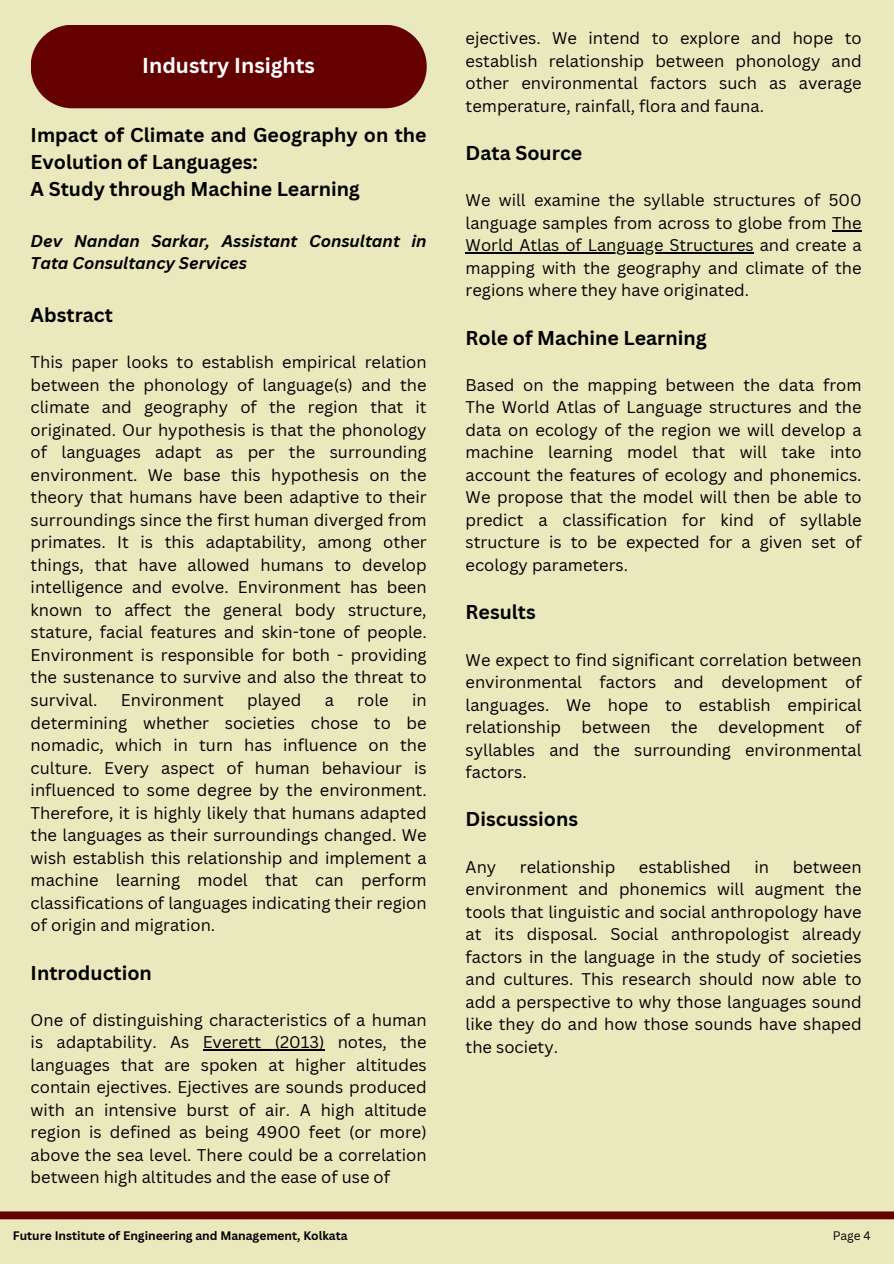
<style>
.page{position:relative;width:894px;height:1264px;background:#fff}
.page>*{position:absolute;margin:0;border:0;box-sizing:border-box;transform-origin:0 0}
.t1{font:700 21px "Canva Sans";color:#fff}
.t2{font:700 19.5px/27px "Canva Sans";color:#000}
.t3{font:16.5px/22.5px "Canva Sans";color:#000;text-align:justify}
.t4{font:italic 700 16.5px/22.5px "Canva Sans";color:#000}
.t5{font:700 12px "Canva Sans";color:#000}
.t6{font:12px "Canva Sans";color:#000}
</style>
<div class="page">
<div style="left:0;top:0;width:893px;height:1263px;background:#e9e9bd"></div>
<div style="left:0;top:1211px;width:893px;height:8px;background:#650000"></div>
<div style="left:31px;top:25px;width:395px;height:83px;background:#650000"></div>
<hr style="left:203px;top:1049px;width:121px;height:1px;background:#000">
<svg style="left:832px;top:230px;width:29px;height:1px"></svg>
<hr style="left:465px;top:252px;width:288px;height:1px;background:#000">
<h1 class="t1" style="left:142px;top:51px;width:174px">Industry Insights</h1>
<h2 class="t2" style="left:31px;top:121px;width:397px">Impact of Climate and Geography on the<br>Evolution of Languages:<br>A Study through Machine Learning</h2>
<h1 class="t4" style="left:31px;top:229px;width:397px">Dev Nandan Sarkar, Assistant Consultant in<br>Tata Consultancy Services</h1>
<h3 class="t2" style="left:31px;top:301px;width:84px">Abstract</h3>
<h1 class="t3" style="left:31px;top:351px;width:397px">This paper looks to establish empirical relation between the phonology of language(s) and the climate and geography of the region that it originated. Our hypothesis is that the phonology of languages adapt as per the surrounding environment. We base this hypothesis on the theory that humans have been adaptive to their surroundings since the first human diverged from primates. It is this adaptability, among other things, that have allowed humans to develop intelligence and evolve. Environment has been known to affect the general body structure, stature, facial features and skin-tone of people.<br>Environment is responsible for both - providing the sustenance to survive and also the threat to survival.</h1>
<h1 class="t3" style="left:31px;top:688px;width:397px;text-indent:381px">in determining whether societies chose to be nomadic, which in turn has influence on the culture. Every aspect of human behaviour is influenced to some degree by the environment.<br>Therefore, it is highly likely that humans adapted the languages as their surroundings changed. We wish establish this relationship and implement a machine learning model that can perform classifications of languages indicating their region of origin and migration.</h1>
<h3 class="t2" style="left:31px;top:958px;width:123px">Introduction</h3>
<h3 class="t3" style="left:31px;top:1008px;width:397px">One of distinguishing characteristics of a human is adaptability. As Everett (2013) notes, the languages that are spoken at higher altitudes contain ejectives. Ejectives are sounds produced with an intensive burst of air. A high altitude region is defined as being 4900 feet (or more) above the sea level. There could be a correlation between high altitudes and the ease of use of</h3>
<h1 class="t3" style="left:121px;top:688px;width:104px">Environment</h1>
<h1 class="t3" style="left:247px;top:688px;width:56px">played</h1>
<h1 class="t3" style="left:324px;top:688px;width:11px">a</h1>
<h1 class="t3" style="left:357px;top:688px;width:33px">role</h1>
<h3 class="t5" style="left:13px;top:1226px;width:336px">Future Institute of Engineering and Management, Kolkata</h3>
<h1 class="t3" style="left:465px;top:27px;width:397px">ejectives. We intend to explore and hope to establish relationship between phonology and other environmental factors such as average temperature, rainfall, flora and fauna.</h1>
<h3 class="t2" style="left:465px;top:139px;width:118px">Data Source</h3>
<h1 class="t3" style="left:465px;top:189px;width:397px">We will examine the syllable structures of 500 language samples from across to globe from The</h1>
<h3 class="t3" style="left:465px;top:234px;width:397px">World Atlas of Language Structures and create a mapping with the geography and climate of the regions where they have originated.</h3>
<h3 class="t2" style="left:465px;top:324px;width:242px">Role of Machine Learning</h3>
<h3 class="t3" style="left:465px;top:373px;width:397px">Based on the mapping between the data from<br>The World Atlas of Language structures and the</h3>
<h1 class="t3" style="left:465px;top:418px;width:397px">data on ecology of the region we will develop a machine learning model that will take into account the features of ecology and phonemics.<br>We propose that the model will then be able to predict a classification for kind of syllable structure is to be expected for a given set of ecology parameters.</h1>
<h1 class="t2" style="left:465px;top:598px;width:72px">Results</h1>
<h1 class="t3" style="left:465px;top:648px;width:397px">We expect to find significant correlation between</h1>
<h3 class="t3" style="left:465px;top:670px;width:397px">environmental factors and development of languages. We hope to establish empirical relationship between the development of syllables and the surrounding environmental factors.</h3>
<h3 class="t2" style="left:465px;top:805px;width:114px">Discussions</h3>
<h1 class="t3" style="left:465px;top:855px;width:32px">Any</h1>
<h1 class="t3" style="left:519px;top:855px;width:97px">relationship</h1>
<h1 class="t3" style="left:638px;top:855px;width:93px">established</h1>
<h1 class="t3" style="left:754px;top:855px;width:16px">in</h1>
<h1 class="t3" style="left:465px;top:855px;width:397px;text-indent:327px">between environment and phonemics will augment the tools that linguistic and social anthropology have at its disposal. Social anthropologist already factors in the language in the study of societies and cultures. This research should now able to add a perspective to why those languages sound like they do and how those sounds have shaped the society.</h1>
<h1 class="t6" style="left:832px;top:1226px;width:40px">Page 4</h1>
</div>
